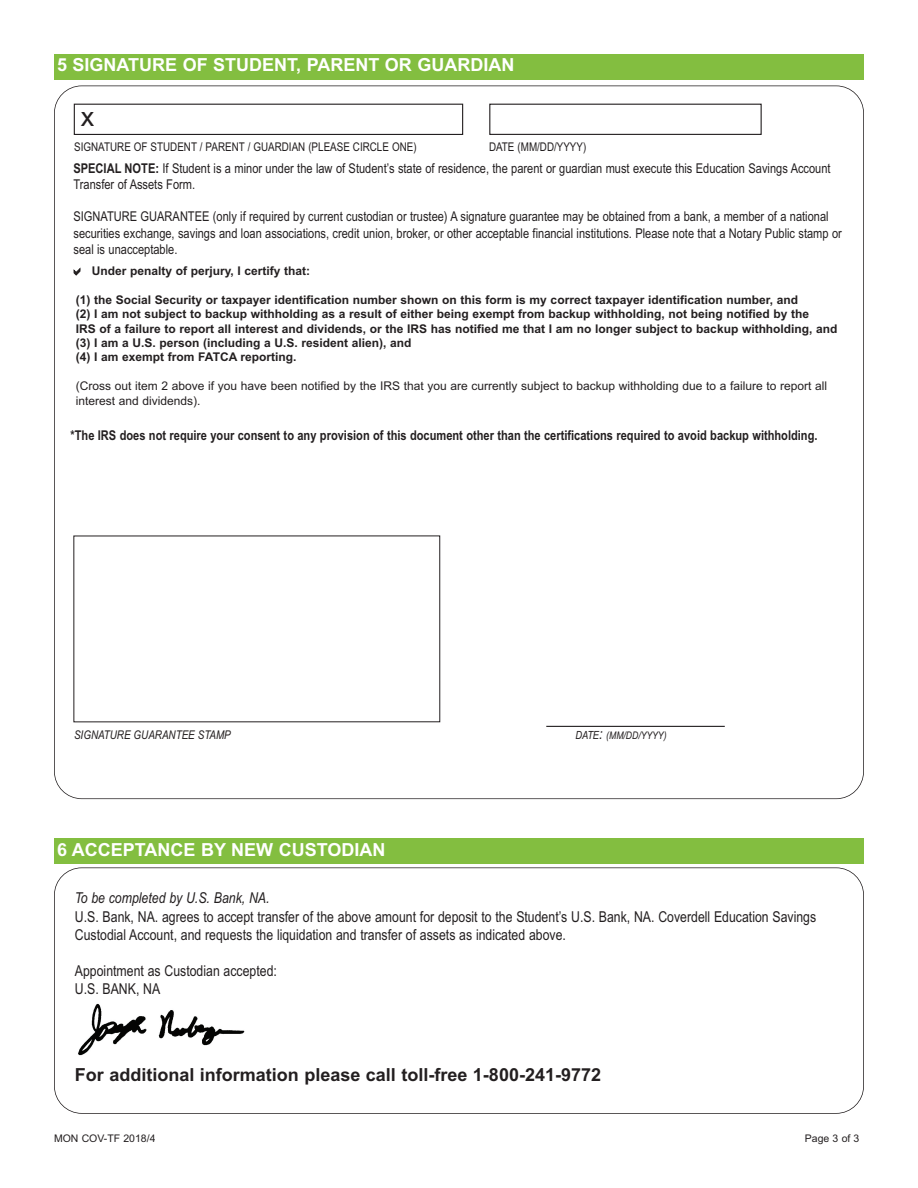
<style>
.page{position:relative;width:918px;height:1188px;background:#fff}
.page>*{position:absolute;margin:0;border:0;box-sizing:border-box;transform-origin:0 0}
.t1{font:27px "Arial";color:#231f20}
.t2{font:700 18px "Arial";color:#fff}
.t3{font:700 18px "Arial";color:#231f20}
.t4{font:15px/18px "Arial Narrow";color:#231f20}
.t5{font:italic 15px "Arial Narrow";color:#231f20}
.t6{font:13.5px/16.2px "Arial Narrow";color:#231f20}
.t7{font:700 13.5px "Arial Narrow";color:#231f20}
.t8{font:700 12px/14.4px "Arial";color:#231f20}
.t9{font:12px/14.4px "Arial";color:#231f20}
.t10{font:12px "Arial Narrow";color:#231f20}
.t11{font:italic 12px "Arial Narrow";color:#231f20}
.t12{font:10.5px "Arial";color:#231f20}
.t13{font:italic 10.5px "Arial Narrow";color:#231f20}
.s1{font-weight:700}
.s2{font-size:11.25px}
.s3{font-size:15px}
</style>
<div class="page">
<div style="left:54px;top:867px;width:810px;height:247px;border:2px solid #231f20;border-radius:28px"></div>
<img style="left:78px;top:1003px;width:167px;height:53px">
<hr style="left:546px;top:726px;width:179px;height:1px;background:#231f20">
<div style="left:54px;top:54px;width:810px;height:25px;background:#83be40"></div>
<div style="left:74px;top:104px;width:389px;height:31px;border:1px solid #231f20"></div>
<div style="left:489px;top:104px;width:273px;height:31px;border:1px solid #231f20"></div>
<div style="left:54px;top:838px;width:810px;height:26px;background:#83be40"></div>
<h2 class="t2" style="left:57px;top:55px;width:459px">5 SIGNATURE OF STUDENT, PARENT OR GUARDIAN</h2>
<h1 class="t1" style="left:81px;top:101px;width:15px">x</h1>
<p class="t10" style="left:74px;top:140px;width:344px">SIGNATURE OF STUDENT / PARENT / GUARDIAN (PLEASE CIRCLE ONE)</p>
<p class="t10" style="left:489px;top:140px;width:99px">DATE (MM/DD/YYYY)</p>
<p class="t6" style="left:73px;top:160px;width:759px"><span class="s1">SPECIAL NOTE:</span> If Student is a minor under the law of Student’s state of residence, the parent or guardian must execute this Education Savings Account<br>Transfer of Assets Form.</p>
<p class="t6" style="left:73px;top:209px;width:770px">SIGNATURE GUARANTEE (only if required by current custodian or trustee) A signature guarantee may be obtained from a bank, a member of a national securities exchange, savings and loan associations, credit union, broker, or other acceptable financial institutions. Please note that a Notary Public stamp or seal is unacceptable.</p>
<p class="t8" style="left:92px;top:264px;width:220px">Under penalty of perjury, I certify that:</p>
<p class="t8" style="left:76px;top:293px;width:763px">(1) the Social Security or taxpayer identification number shown on this form is my correct taxpayer identification number, and<br>(2) I am not subject to backup withholding as a result of either being exempt from backup withholding, not being notified by the<br>IRS of a failure to report all interest and dividends, or the IRS has notified me that I am no longer subject to backup withholding, and (3) I am a U.S. person (including a U.S. resident alien), and<br>(4) I am exempt from FATCA reporting.</p>
<p class="t9" style="left:76px;top:379px;width:753px">(Cross out item 2 above if you have been notified by the IRS that you are currently subject to backup withholding due to a failure to report all interest and dividends).</p>
<p class="t7" style="left:71px;top:428px;width:749px">*The IRS does not require your consent to any provision of this document other than the certifications required to avoid backup withholding.</p>
<p class="t11" style="left:74px;top:728px;width:158px">SIGNATURE GUARANTEE STAMP</p>
<p class="t13" style="left:575px;top:729px;width:93px"><span class="s2">DATE</span><span class="s3">:</span> (MM/DD/YYYY)</p>
<h2 class="t2" style="left:57px;top:839px;width:330px">6 ACCEPTANCE BY NEW CUSTODIAN</h2>
<p class="t5" style="left:75px;top:889px;width:196px">To be completed by U.S. Bank, NA.</p>
<p class="t4" style="left:75px;top:908px;width:743px">U.S. Bank, NA. agrees to accept transfer of the above amount for deposit to the Student’s U.S. Bank, NA. Coverdell Education Savings<br>Custodial Account, and requests the liquidation and transfer of assets as indicated above.</p>
<p class="t4" style="left:75px;top:962px;width:204px">Appointment as Custodian accepted:<br>U.S. BANK, NA</p>
<h2 class="t3" style="left:75px;top:1064px;width:528px">For additional information please call toll-free 1-800-241-9772</h2>
<p class="t12" style="left:54px;top:1132px;width:103px">MON COV-TF 2018/4</p>
<p class="t12" style="left:805px;top:1132px;width:56px">Page 3 of 3</p>
</div>
